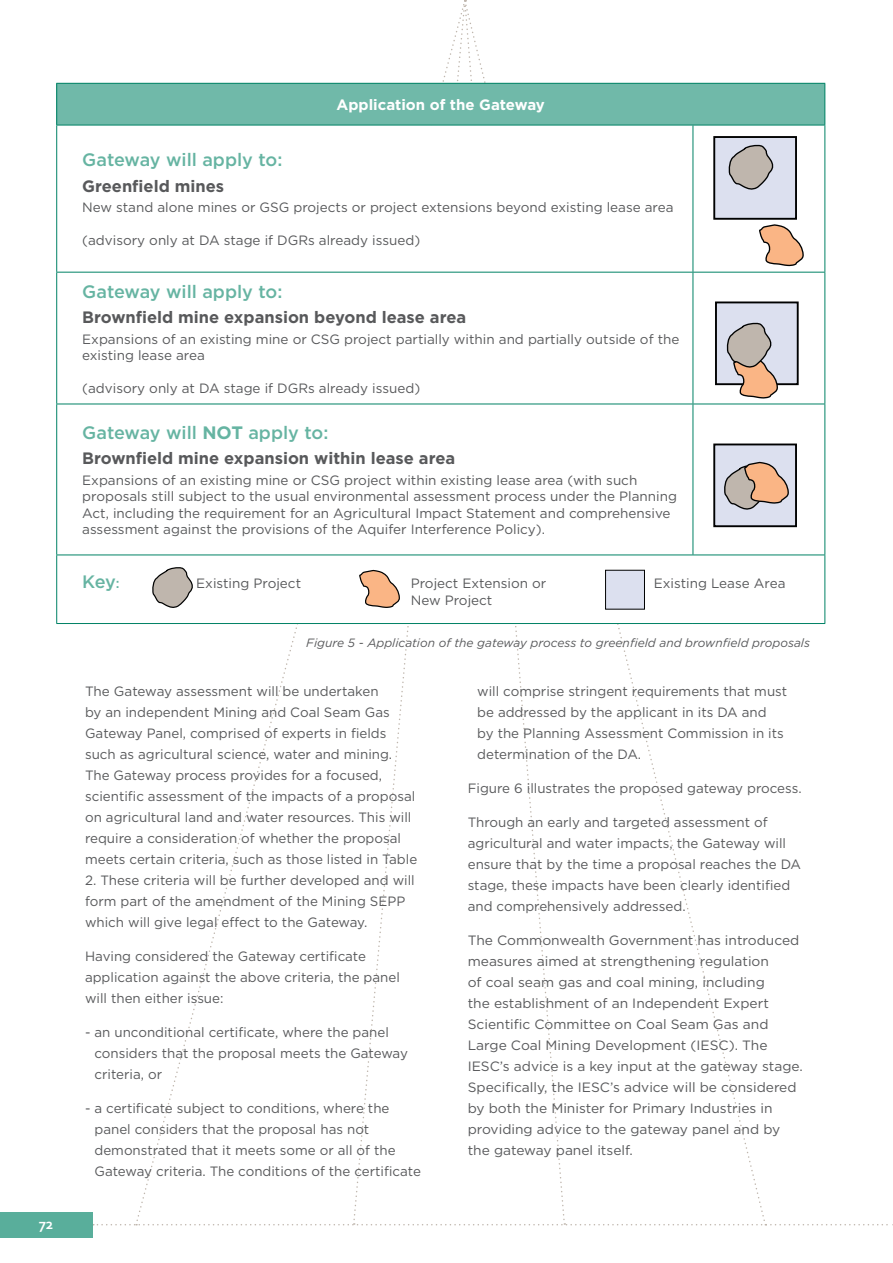
<style>
.page{position:relative;width:893px;height:1263px;background:#fff}
.page>*{position:absolute;margin:0;border:0;box-sizing:border-box;transform-origin:0 0}
.t1{font:500 18px "Gotham";color:#66b4a2}
.t2{font:700 16.5px "Gotham";color:#58595b}
.t3{font:700 15.15px "Corbel";color:#fff}
.t4{font:700 15px "Gotham";color:#fff}
.t5{font:13.5px/21px "Gotham";color:#58595b}
.t6{font:italic 12px "Gotham";color:#58595b}
.s1{font-weight:700}
.s2{font-size:13.5px}
</style>
<div class="page">
<svg style="left:352px;top:8px;width:111px;height:1212px"></svg>
<svg style="left:93px;top:1223px;width:800px;height:2px"></svg>
<div style="left:0;top:1212px;width:92px;height:26px;background:#59ae9b"></div>
<div style="left:57px;top:83px;width:768px;height:42px;background:#70b9a9"></div>
<svg style="left:57px;top:126px;width:767px;height:497px"></svg>
<hr style="left:56px;top:83px;width:637px;height:1px;background:#008265">
<hr style="left:56px;top:84px;width:1px;height:41px;background:#008265">
<hr style="left:693px;top:83px;width:132px;height:1px;background:#008265">
<hr style="left:824px;top:84px;width:1px;height:41px;background:#008265">
<hr style="left:56px;top:125px;width:637px;height:1px;background:#008265">
<hr style="left:56px;top:125px;width:1px;height:147px;background:#008265">
<hr style="left:693px;top:125px;width:132px;height:1px;background:#008265">
<hr style="left:693px;top:125px;width:1px;height:147px;background:#008265">
<hr style="left:824px;top:125px;width:1px;height:147px;background:#008265">
<hr style="left:56px;top:272px;width:637px;height:1px;background:#008265">
<hr style="left:56px;top:273px;width:1px;height:131px;background:#008265">
<hr style="left:693px;top:272px;width:132px;height:1px;background:#008265">
<hr style="left:693px;top:273px;width:1px;height:131px;background:#008265">
<hr style="left:824px;top:273px;width:1px;height:131px;background:#008265">
<hr style="left:56px;top:404px;width:637px;height:1px;background:#008265">
<hr style="left:56px;top:404px;width:1px;height:151px;background:#008265">
<hr style="left:693px;top:404px;width:132px;height:1px;background:#008265">
<hr style="left:693px;top:404px;width:1px;height:151px;background:#008265">
<hr style="left:824px;top:404px;width:1px;height:151px;background:#008265">
<hr style="left:56px;top:555px;width:637px;height:1px;background:#008265">
<hr style="left:56px;top:555px;width:1px;height:68px;background:#008265">
<hr style="left:693px;top:555px;width:132px;height:1px;background:#008265">
<hr style="left:824px;top:555px;width:1px;height:68px;background:#008265">
<hr style="left:56px;top:623px;width:637px;height:1px;background:#008265">
<hr style="left:693px;top:623px;width:132px;height:1px;background:#008265">
<div style="left:605px;top:570px;width:40px;height:40px;background:#dce0ef;border:1px solid #000101"></div>
<svg style="left:358px;top:569px;width:43px;height:40px"></svg>
<svg style="left:152px;top:567px;width:42px;height:43px"></svg>
<div style="left:713px;top:136px;width:84px;height:84px;background:#dce0ef;border:2px solid #000101"></div>
<svg style="left:758px;top:224px;width:46px;height:43px"></svg>
<svg style="left:728px;top:145px;width:46px;height:45px"></svg>
<div style="left:715px;top:301px;width:84px;height:84px;background:#dce0ef;border:2px solid #000101"></div>
<svg style="left:727px;top:323px;width:51px;height:76px"></svg>
<div style="left:713px;top:443px;width:84px;height:84px;background:#dce0ef;border:2px solid #000101"></div>
<svg style="left:724px;top:461px;width:65px;height:49px"></svg>
<p class="t3" style="left:39px;top:1215px;width:16px">72</p>
<p class="t4" style="left:337px;top:95px;width:210px">Application of the Gateway</p>
<h1 class="t1" style="left:82px;top:148px;width:202px">Gateway will apply to:</h1>
<p class="t2" style="left:82px;top:175px;width:143px">Greenfield mines</p>
<p class="t5" style="left:82px;top:197px;width:593px">New stand alone mines or GSG projects or project extensions beyond existing lease area</p>
<p class="t5" style="left:82px;top:230px;width:339px">(advisory only at DA stage if DGRs already issued)</p>
<h1 class="t1" style="left:82px;top:279px;width:202px">Gateway will apply to:</h1>
<p class="t2" style="left:82px;top:306px;width:386px">Brownfield mine expansion beyond lease area</p>
<p class="t5" style="left:82px;top:330px;width:599px;line-height:16.5px">Expansions of an existing mine or CSG project partially within and partially outside of the existing lease area</p>
<p class="t5" style="left:82px;top:377px;width:339px">(advisory only at DA stage if DGRs already issued)</p>
<h1 class="t1" style="left:82px;top:421px;width:248px">Gateway will <span class="s1">NOT</span> apply to:</h1>
<p class="t2" style="left:82px;top:447px;width:374px">Brownfield mine expansion within lease area</p>
<p class="t5" style="left:82px;top:472px;width:596px;line-height:16.5px">Expansions of an existing mine or CSG project within existing lease area (with such proposals still subject to the usual environmental assessment process under the Planning Act, including the requirement for an Agricultural Impact Statement and comprehensive assessment against the provisions of the Aquifer Interference Policy).</p>
<h1 class="t1" style="left:82px;top:570px;width:39px">Key<span class="s2">:</span></h1>
<p class="t5" style="left:196px;top:573px;width:106px">Existing Project</p>
<p class="t5" style="left:411px;top:573px;width:137px">Project Extension or</p>
<p class="t5" style="left:654px;top:573px;width:133px">Existing Lease Area</p>
<p class="t5" style="left:411px;top:589px;width:83px">New Project</p>
<p class="t6" style="left:306px;top:635px;width:505px">Figure 5 - Application of the gateway process to greenfield and brownfield proposals</p>
<p class="t5" style="left:85px;top:681px;width:334px">The Gateway assessment will be undertaken<br>by an independent Mining and Coal Seam Gas Gateway Panel, comprised of experts in fields such as agricultural science, water and mining.<br>The Gateway process provides for a focused, scientific assessment of the impacts of a proposal on agricultural land and water resources. This will require a consideration of whether the proposal meets certain criteria, such as those listed in Table</p>
<p class="t5" style="left:85px;top:870px;width:331px">2. These criteria will be further developed and will form part of the amendment of the Mining SEPP which will give legal effect to the Gateway.</p>
<p class="t5" style="left:85px;top:945px;width:316px">Having considered the Gateway certificate application against the above criteria, the panel will then either issue:</p>
<p class="t5" style="left:95px;top:1021px;width:315px;text-indent:-9px">- an unconditional certificate, where the panel considers that the proposal meets the Gateway criteria, or</p>
<p class="t5" style="left:95px;top:1097px;width:328px;text-indent:-9px">- a certificate subject to conditions, where the panel considers that the proposal has not demonstrated that it meets some or all of the Gateway criteria. The conditions of the certificate</p>
<p class="t5" style="left:477px;top:681px;width:311px">will comprise stringent requirements that must be addressed by the applicant in its DA and<br>by the Planning Assessment Commission in its determination of the DA.</p>
<p class="t5" style="left:468px;top:778px;width:335px">Figure 6 illustrates the proposed gateway process.</p>
<p class="t5" style="left:468px;top:811px;width:335px">Through an early and targeted assessment of agricultural and water impacts, the Gateway will ensure that by the time a proposal reaches the DA stage, these impacts have been clearly identified and comprehensively addressed.</p>
<p class="t5" style="left:468px;top:929px;width:337px">The Commonwealth Government has introduced measures aimed at strengthening regulation<br>of coal seam gas and coal mining, including<br>the establishment of an Independent Expert Scientific Committee on Coal Seam Gas and Large Coal Mining Development (IESC). The IESC’s advice is a key input at the gateway stage.<br>Specifically, the IESC’s advice will be considered by both the Minister for Primary Industries in providing advice to the gateway panel and by the gateway panel itself.</p>
</div>
